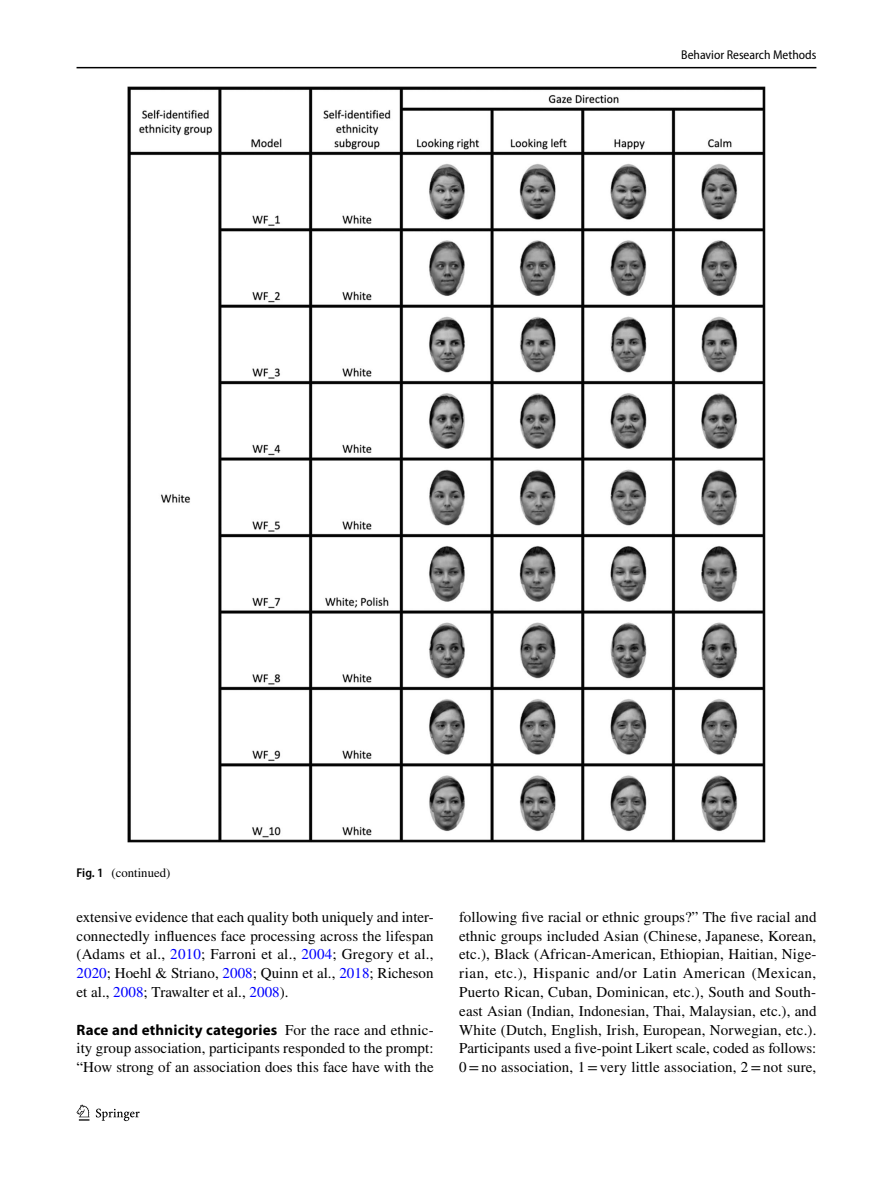
<style>
.page{position:relative;width:893px;height:1187px;background:#fff}
.page>*{position:absolute;margin:0;border:0;box-sizing:border-box;transform-origin:0 0}
.t1{font:15px/18.8px "STIX";letter-spacing:.005em;color:#000;text-align:justify}
.t2{font:700 15px "Myriad Pro";letter-spacing:.01em;color:#000}
.t3{font:semi-condensed 12.75px "Myriad Pro";color:#000}
.t4{font:12.75px "STIX";color:#000}
.s1{font-family:"Myriad Pro";font-weight:600;font-stretch:semi-condensed}
.s2{color:#00f}
.s3{font-family:"STIX";font-weight:400}
</style>
<div class="page">
<hr style="left:77px;top:67px;width:739px;height:1px;background:#000">
<svg style="left:77px;top:1104px;width:12px;height:16px"></svg>
<svg style="left:96px;top:1108px;width:44px;height:12px"></svg>
<img style="left:128px;top:87px;width:637px;height:755px">
<p class="t3" style="left:681px;top:48px;width:137px">Behavior Research Methods</p>
<p class="t4" style="left:77px;top:864px;width:95px"><span class="s1">Fig. 1</span> (continued)</p>
<p class="t1" style="left:77px;top:908px;width:359px">extensive evidence that each quality both uniquely and inter&shy;connectedly influences face processing across the lifespan (Adams et al., <span class="s2">2010</span>; Farroni et al., <span class="s2">2004</span>; Gregory et al., <span class="s2">2020</span>; Hoehl &amp; Striano, <span class="s2">2008</span>; Quinn et al., <span class="s2">2018</span>; Richeson et al., <span class="s2">2008</span>; Trawalter et al., <span class="s2">2008</span>).</p>
<p class="t2" style="left:77px;top:1019px;width:359px">Race and ethnicity categories <span class="s3">For the race and ethnic-</span></p>
<p class="t1" style="left:77px;top:1039px;width:359px">ity group association, participants responded to the prompt: “How strong of an association does this face have with the</p>
<p class="t1" style="left:459px;top:908px;width:359px">following five racial or ethnic groups?” The five racial and ethnic groups included Asian (Chinese, Japanese, Korean, etc.), Black (African-American, Ethiopian, Haitian, Nige&shy;rian, etc.), Hispanic and/or Latin American (Mexican, Puerto Rican, Cuban, Dominican, etc.), South and South&shy;east Asian (Indian, Indonesian, Thai, Malaysian, etc.), and White (Dutch, English, Irish, European, Norwegian, etc.).<br>Participants used a five-point Likert scale, coded as follows:<br>0=no association, 1=very little association, 2=not sure,</p>
</div>
